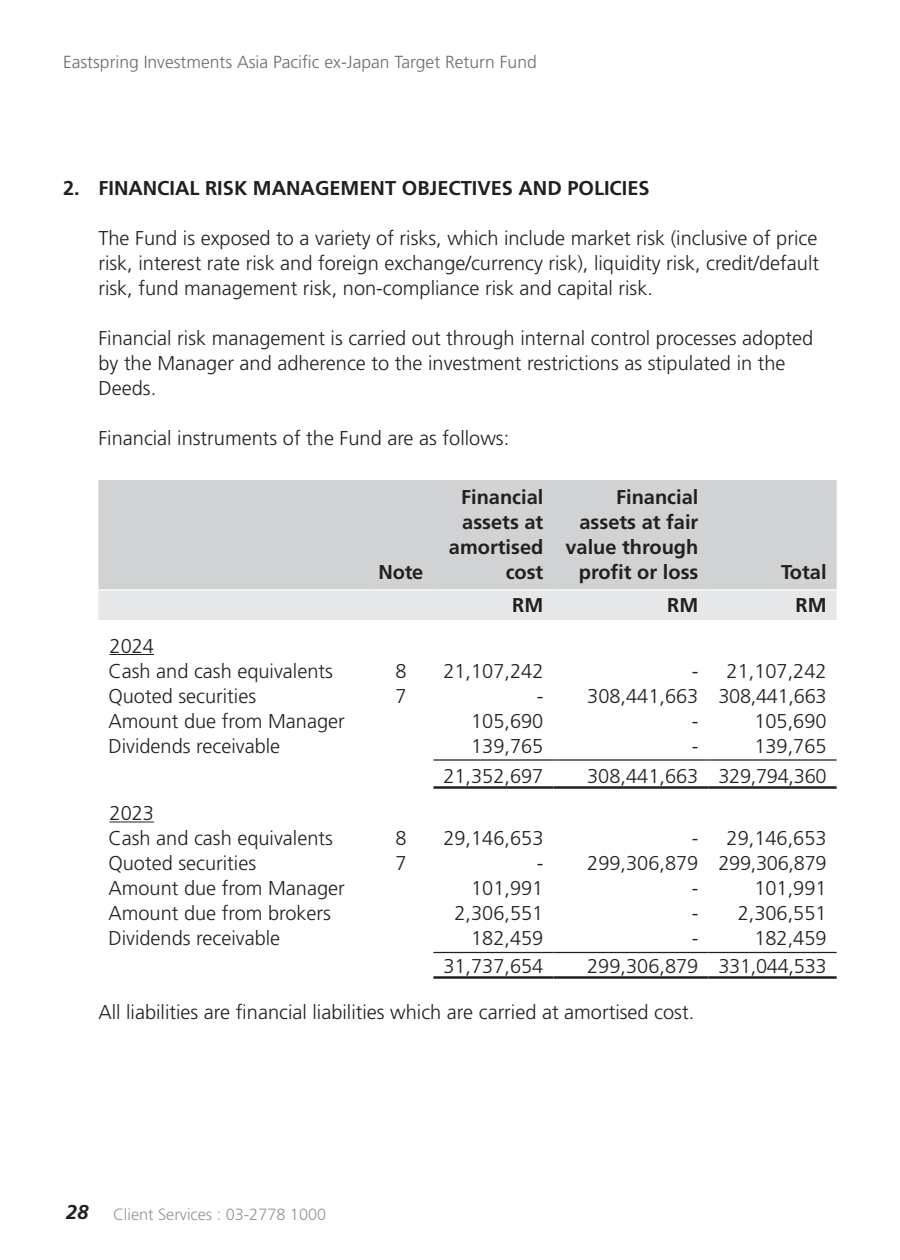
<style>
.page{position:relative;width:900px;height:1260px;background:#fff}
.page>*{position:absolute;margin:0;border:0;box-sizing:border-box;transform-origin:0 0}
.t1{font:300 20px/25px "Frutiger LT Std";color:#231f20}
.t2{font:700 20px/25px "Frutiger LT Std";color:#231f20;text-align:right}
.t3{font:300 17.5px "Frutiger LT Std";color:#6c6d70}
.t4{font:300 16.25px "Frutiger LT Std";color:#939598}
.s1{font-weight:700;font-style:italic;font-size:20px;color:#231f20}
</style>
<div class="page">
<div style="left:98px;top:480px;width:739px;height:109px;background:#d1d2d4"></div>
<div style="left:98px;top:591px;width:739px;height:29px;background:#e6e7e9"></div>
<hr style="left:433px;top:759px;width:120px;height:2px;background:#231f20">
<hr style="left:553px;top:759px;width:155px;height:2px;background:#231f20">
<hr style="left:708px;top:759px;width:129px;height:2px;background:#231f20">
<hr style="left:433px;top:952px;width:120px;height:1px;background:#231f20">
<hr style="left:553px;top:952px;width:155px;height:1px;background:#231f20">
<hr style="left:708px;top:952px;width:129px;height:1px;background:#231f20">
<hr style="left:433px;top:786px;width:120px;height:3px;background:#231f20">
<hr style="left:433px;top:976px;width:120px;height:3px;background:#231f20">
<hr style="left:553px;top:786px;width:155px;height:3px;background:#231f20">
<hr style="left:553px;top:976px;width:155px;height:3px;background:#231f20">
<hr style="left:708px;top:786px;width:129px;height:3px;background:#231f20">
<hr style="left:708px;top:976px;width:129px;height:3px;background:#231f20">
<hr style="left:110px;top:654px;width:44px;height:1px;background:#231f20">
<hr style="left:110px;top:821px;width:44px;height:1px;background:#231f20">
<p class="t3" style="left:63px;top:52px;width:475px">Eastspring Investments Asia Pacific ex-Japan Target Return Fund</p>
<p class="t2" style="left:63px;top:176px;width:588px">2. FINANCIAL RISK MANAGEMENT OBJECTIVES AND POLICIES</p>
<p class="t1" style="left:98px;top:226px;width:722px;text-align:justify">The Fund is exposed to a variety of risks, which include market risk (inclusive of price risk, interest rate risk and foreign exchange/currency risk), liquidity risk, credit/default risk, fund management risk, non-compliance risk and capital risk.</p>
<p class="t1" style="left:98px;top:326px;width:716px">Financial risk management is carried out through internal control processes adopted by the Manager and adherence to the investment restrictions as stipulated in the<br>Deeds.</p>
<p class="t1" style="left:98px;top:426px;width:412px">Financial instruments of the Fund are as follows:</p>
<p class="t1" style="left:108px;top:633px;width:226px">2024<br>Cash and cash equivalents</p>
<p class="t2" style="left:378px;top:560px;width:47px">Note</p>
<p class="t2" style="left:449px;top:485px;width:96px">Financial assets at amortised cost</p>
<p class="t2" style="left:565px;top:485px;width:135px">Financial assets at fair value through profit or loss</p>
<p class="t2" style="left:781px;top:560px;width:47px">Total</p>
<p class="t2" style="left:512px;top:593px;width:33px">RM</p>
<p class="t2" style="left:667px;top:593px;width:33px">RM</p>
<p class="t2" style="left:796px;top:593px;width:33px">RM</p>
<p class="t1" style="left:395px;top:658px;width:13px">8</p>
<p class="t1" style="left:443px;top:658px;width:102px">21,107,242</p>
<p class="t1" style="left:692px;top:658px;width:136px">- 21,107,242</p>
<p class="t1" style="left:108px;top:683px;width:149px">Quoted securities</p>
<p class="t1" style="left:395px;top:683px;width:13px">7</p>
<p class="t1" style="left:537px;top:683px;width:291px">- 308,441,663 308,441,663</p>
<p class="t1" style="left:108px;top:708px;width:238px">Amount due from Manager</p>
<p class="t1" style="left:471px;top:708px;width:74px">105,690</p>
<p class="t1" style="left:692px;top:708px;width:8px">-</p>
<p class="t1" style="left:754px;top:708px;width:74px">105,690</p>
<p class="t1" style="left:108px;top:733px;width:173px">Dividends receivable</p>
<p class="t1" style="left:471px;top:733px;width:74px">139,765</p>
<p class="t1" style="left:692px;top:733px;width:8px">-</p>
<p class="t1" style="left:754px;top:733px;width:74px">139,765</p>
<p class="t1" style="left:443px;top:763px;width:102px">21,352,697</p>
<p class="t1" style="left:587px;top:763px;width:241px">308,441,663 329,794,360</p>
<p class="t1" style="left:108px;top:801px;width:226px">2023<br>Cash and cash equivalents</p>
<p class="t1" style="left:395px;top:826px;width:13px">8</p>
<p class="t1" style="left:443px;top:826px;width:102px">29,146,653</p>
<p class="t1" style="left:692px;top:826px;width:136px">- 29,146,653</p>
<p class="t1" style="left:108px;top:851px;width:149px">Quoted securities</p>
<p class="t1" style="left:395px;top:851px;width:13px">7</p>
<p class="t1" style="left:537px;top:851px;width:291px">- 299,306,879 299,306,879</p>
<p class="t1" style="left:108px;top:876px;width:238px">Amount due from Manager</p>
<p class="t1" style="left:471px;top:876px;width:74px">101,991</p>
<p class="t1" style="left:692px;top:876px;width:8px">-</p>
<p class="t1" style="left:754px;top:876px;width:74px">101,991</p>
<p class="t1" style="left:108px;top:901px;width:224px">Amount due from brokers</p>
<p class="t1" style="left:454px;top:901px;width:90px">2,306,551</p>
<p class="t1" style="left:692px;top:901px;width:136px">- 2,306,551</p>
<p class="t1" style="left:108px;top:926px;width:173px">Dividends receivable</p>
<p class="t1" style="left:471px;top:926px;width:74px">182,459</p>
<p class="t1" style="left:692px;top:926px;width:8px">-</p>
<p class="t1" style="left:754px;top:926px;width:74px">182,459</p>
<p class="t1" style="left:443px;top:953px;width:102px">31,737,654</p>
<p class="t1" style="left:587px;top:953px;width:241px">299,306,879 331,044,533</p>
<p class="t1" style="left:98px;top:1000px;width:597px">All liabilities are financial liabilities which are carried at amortised cost.</p>
<p class="t4" style="left:66px;top:1205px;width:262px"><span class="s1">28</span> Client Services : 03-2778 1000</p>
</div>
